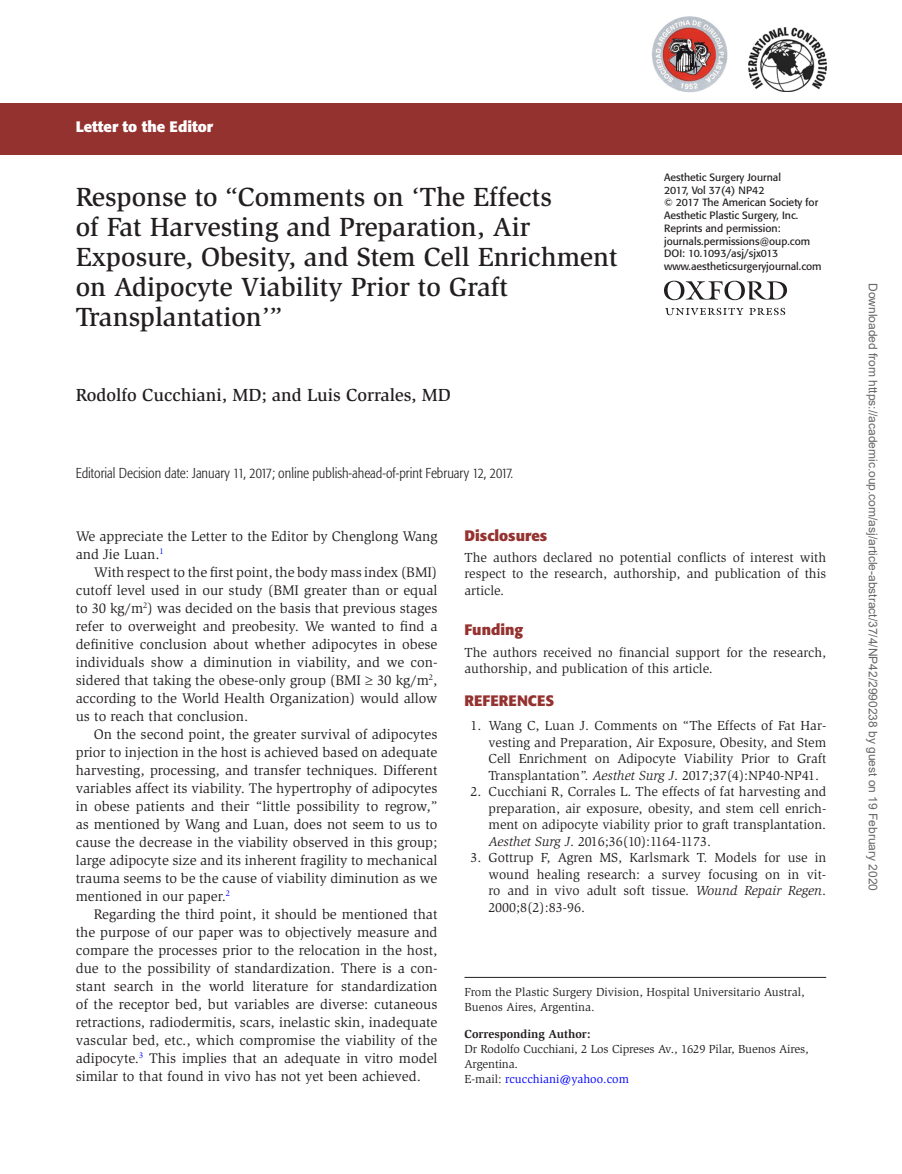
<style>
.page{position:relative;width:902px;height:1174px;background:#fff}
.page>*{position:absolute;margin:0;border:0;box-sizing:border-box;transform-origin:0 0}
.t1{font:500 27px/30px "Slimbach";color:#231f20}
.t2{font:500 18px "Slimbach";color:#231f20}
.t3{font:700 15px "Formata";color:#943230}
.t4{font:700 15px "Formata";color:#fff}
.t5{font:14.25px/18px "Slimbach";color:#231f20;text-align:justify}
.t6{font:300 condensed 14.25px "Formata";color:#231f20}
.t7{font:13.5px/16.5px "Slimbach";color:#231f20;text-align:justify}
.t8{font:12px/15px "Slimbach";color:#231f20}
.t9{font:12px "Arial";color:#666}
.t10{font:700 12px "Slimbach";color:#231f20}
.t11{font:10.5px/12.8px "Formata";color:#231f20}
.s1{font-style:italic}
.s2{color:#00f}
</style>
<div class="page">
<svg style="left:664px;top:281px;width:123px;height:34px"></svg>
<img style="left:748px;top:27px;width:78px;height:64px">
<div style="left:0;top:104px;width:901px;height:50px;background:#943230"></div>
<hr style="left:464px;top:977px;width:362px;height:1px;background:#231f20">
<img style="left:652px;top:16px;width:76px;height:77px">
<p class="t4" style="left:76px;top:117px;width:139px">Letter to the Editor</p>
<h1 class="t1" style="left:76px;top:182px;width:543px">Response to “Comments on ‘The Effects<br>of Fat Harvesting and Preparation, Air Exposure, Obesity, and Stem Cell Enrichment on Adipocyte Viability Prior to Graft Transplantation’”</h1>
<p class="t2" style="left:76px;top:384px;width:376px">Rodolfo Cucchiani, MD; and Luis Corrales, MD</p>
<p class="t6" style="left:76px;top:465px;width:439px">Editorial Decision date: January 11, 2017; online publish-ahead-of-print February 12, 2017.</p>
<p class="t11" style="left:664px;top:171px;width:159px">Aesthetic Surgery Journal<br>2017, Vol 37(4) NP42<br>© 2017 The American Society for<br>Aesthetic Plastic Surgery, Inc.<br>Reprints and permission: journals.permissions@oup.com<br>DOI: 10.1093/asj/sjx013 www.aestheticsurgeryjournal.com</p>
<p class="t5" style="left:76px;top:527px;width:363px">We appreciate the Letter to the Editor by Chenglong Wang and Jie Luan.<sup>1</sup></p>
<p class="t5" style="left:76px;top:563px;width:363px;text-indent:18px">With respect to the first point, the body mass index (BMI) cutoff level used in our study (BMI greater than or equal to 30 kg/m<sup>2</sup>) was decided on the basis that previous stages refer to overweight and preobesity. We wanted to find a definitive conclusion about whether adipocytes in obese individuals show a diminution in viability, and we con&shy;sidered that taking the obese-only group (BMI ≥ 30 kg/m<sup>2</sup>, according to the World Health Organization) would allow us to reach that conclusion.</p>
<p class="t5" style="left:76px;top:725px;width:363px;text-indent:18px">On the second point, the greater survival of adipocytes prior to injection in the host is achieved based on adequate harvesting, processing, and transfer techniques. Different variables affect its viability. The hypertrophy of adipocytes in obese patients and their “little possibility to regrow,” as mentioned by Wang and Luan, does not seem to us to cause the decrease in the viability observed in this group; large adipocyte size and its inherent fragility to mechanical trauma seems to be the cause of viability diminution as we mentioned in our paper.<sup>2</sup></p>
<p class="t5" style="left:76px;top:905px;width:363px;text-indent:18px">Regarding the third point, it should be mentioned that the purpose of our paper was to objectively measure and compare the processes prior to the relocation in the host, due to the possibility of standardization. There is a con&shy;stant search in the world literature for standardization of the receptor bed, but variables are diverse: cutaneous retractions, radiodermitis, scars, inelastic skin, inadequate vascular bed, etc., which compromise the viability of the adipocyte.<sup>3</sup> This implies that an adequate in vitro model similar to that found in vivo has not yet been achieved.</p>
<p class="t3" style="left:464px;top:526px;width:84px">Disclosures</p>
<p class="t7" style="left:464px;top:549px;width:363px">The authors declared no potential conflicts of interest with respect to the research, authorship, and publication of this article.</p>
<p class="t3" style="left:464px;top:621px;width:60px">Funding</p>
<p class="t7" style="left:464px;top:644px;width:363px">The authors received no financial support for the research, authorship, and publication of this article.</p>
<p class="t3" style="left:464px;top:691px;width:91px">REFERENCES</p>
<p class="t7" style="left:488px;top:717px;width:339px;text-indent:-18px">1. Wang C, Luan J. Comments on “The Effects of Fat Har&shy;vesting and Preparation, Air Exposure, Obesity, and Stem Cell Enrichment on Adipocyte Viability Prior to Graft Transplantation”. <span class="s1">Aesthet Surg J</span>. 2017;37(4):NP40-NP41.</p>
<p class="t7" style="left:488px;top:783px;width:339px;text-indent:-18px">2. Cucchiani R, Corrales L. The effects of fat harvesting and preparation, air exposure, obesity, and stem cell enrich&shy;ment on adipocyte viability prior to graft transplantation.<br><span class="s1">Aesthet Surg J</span>. 2016;36(10):1164-1173.</p>
<p class="t7" style="left:488px;top:849px;width:339px;text-indent:-18px">3. Gottrup F, Agren MS, Karlsmark T. Models for use in wound healing research: a survey focusing on in vit&shy;ro and in vivo adult soft tissue. <span class="s1">Wound Repair Regen</span>.<br>2000;8(2):83-96.</p>
<p class="t8" style="left:464px;top:984px;width:342px">From the Plastic Surgery Division, Hospital Universitario Austral,<br>Buenos Aires, Argentina.</p>
<p class="t10" style="left:464px;top:1026px;width:127px">Corresponding Author:</p>
<p class="t8" style="left:464px;top:1041px;width:345px">Dr Rodolfo Cucchiani, 2 Los Cipreses Av., 1629 Pilar, Buenos Aires,<br>Argentina.<br>E-mail: <span class="s2">rcucchiani@yahoo.com</span></p>
<p class="t9" style="left:877px;top:283px;width:609px;rotate:90deg">Downloaded from https://academic.oup.com/asj/article-abstract/37/4/NP42/2990238 by guest on 19 February 2020</p>
</div>
